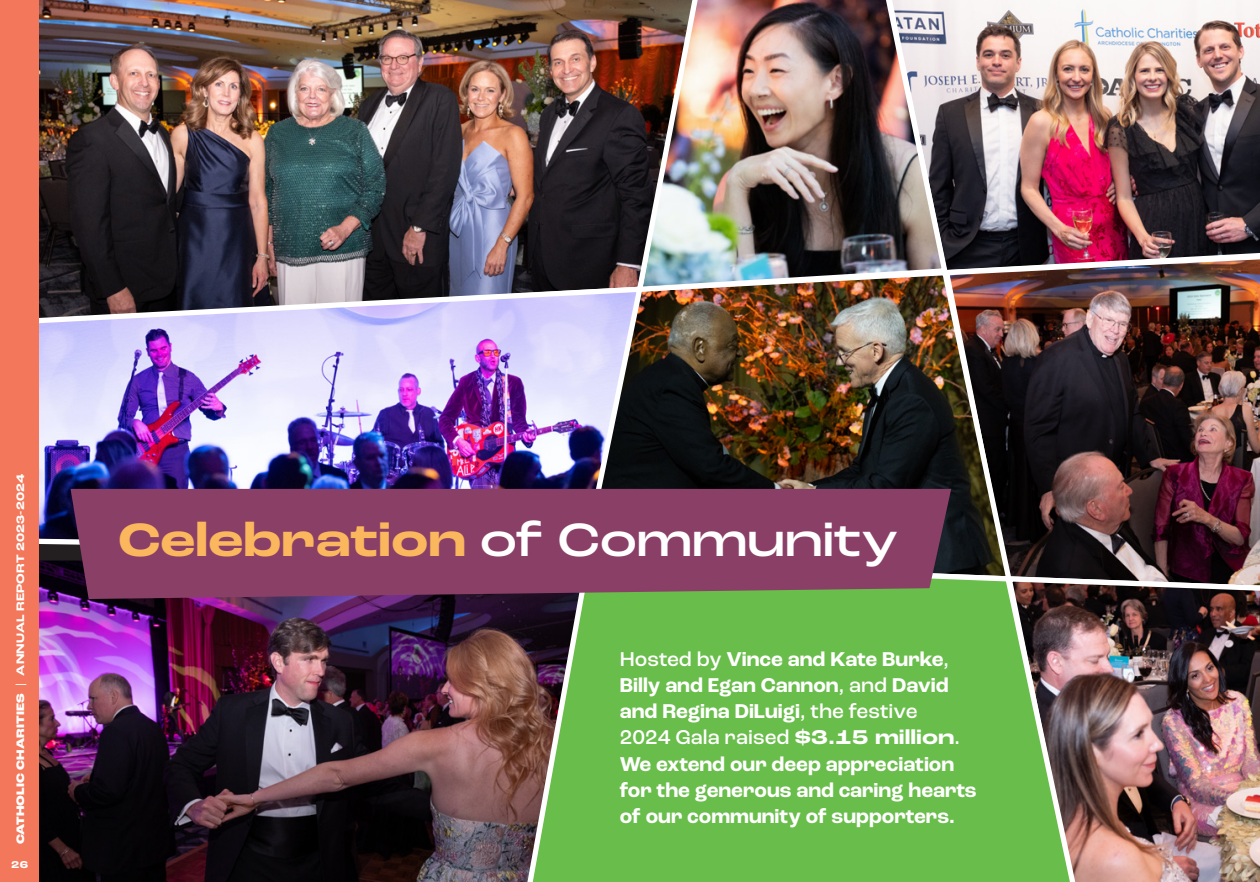
<style>
.page{position:relative;width:1260px;height:882px;background:#fff}
.page>*{position:absolute;margin:0;border:0;box-sizing:border-box;transform-origin:0 0}
.t1{font:700 expanded 49px "Roc Grotesk";letter-spacing:-.01em;color:#fbb75e}
.t2{font:700 21px/26.2px "Roc Grotesk";color:#fff}
.t3{font:700 expanded 12.25px "Roc Grotesk";color:#fff}
.t4{font:700 expanded 11.38px "Roc Grotesk";letter-spacing:.01em;color:#fff}
.t5{font:700 expanded 10.5px "Roc Grotesk";color:#fff}
.s1{font-weight:800}
.s2{font-weight:500}
.s3{font-weight:500;color:#fff}
.s4{font-stretch:expanded}
</style>
<div class="page">
<img style="left:951px;top:0;width:309px;height:238px">
<img style="left:951px;top:238px;width:309px;height:335px">
<img style="left:646px;top:267px;width:369px;height:280px">
<img style="left:1086px;top:573px;width:174px;height:309px">
<img style="left:707px;top:0;width:244px;height:295px">
<img style="left:38px;top:0;width:669px;height:328px">
<img style="left:38px;top:284px;width:608px;height:252px">
<svg style="left:596px;top:547px;width:490px;height:335px;background:#6a9051"></svg>
<img style="left:38px;top:536px;width:558px;height:346px">
<div style="left:620px;top:591px;width:365px;height:291px;background:#69bd4a"></div>
<svg style="left:71px;top:489px;width:880px;height:110px;background:#854264"></svg>
<div style="left:0;top:0;width:38px;height:882px;background:#f3785b"></div>
<p class="t4" style="left:13px;top:844px;width:372px;rotate:-90deg"><span class="s1">CATHOLIC CHARITIES</span> <span class="s2">|</span> ANNUAL REPORT 2023-2024</p>
<p class="t3" style="left:10px;top:857px;width:21px">26</p>
<p class="t5" style="left:11px;top:858px;width:18px">26</p>
<p class="t1" style="left:118px;top:509px;width:781px">Celebration <span class="s3">of Community</span></p>
<p class="t2" style="left:620px;top:646px;width:358px"><span class="s2">Hosted by</span> Vince and Kate Burke<span class="s2">,<br></span>Billy and Egan Cannon<span class="s2">, and</span> David and Regina DiLuigi<span class="s2">, the festive<br>2024 Gala raised</span> <span class="s4">$3.15 million</span><span class="s2">.<br></span>We extend our deep appreciation for the generous and caring hearts of our community of supporters.</p>
</div>
